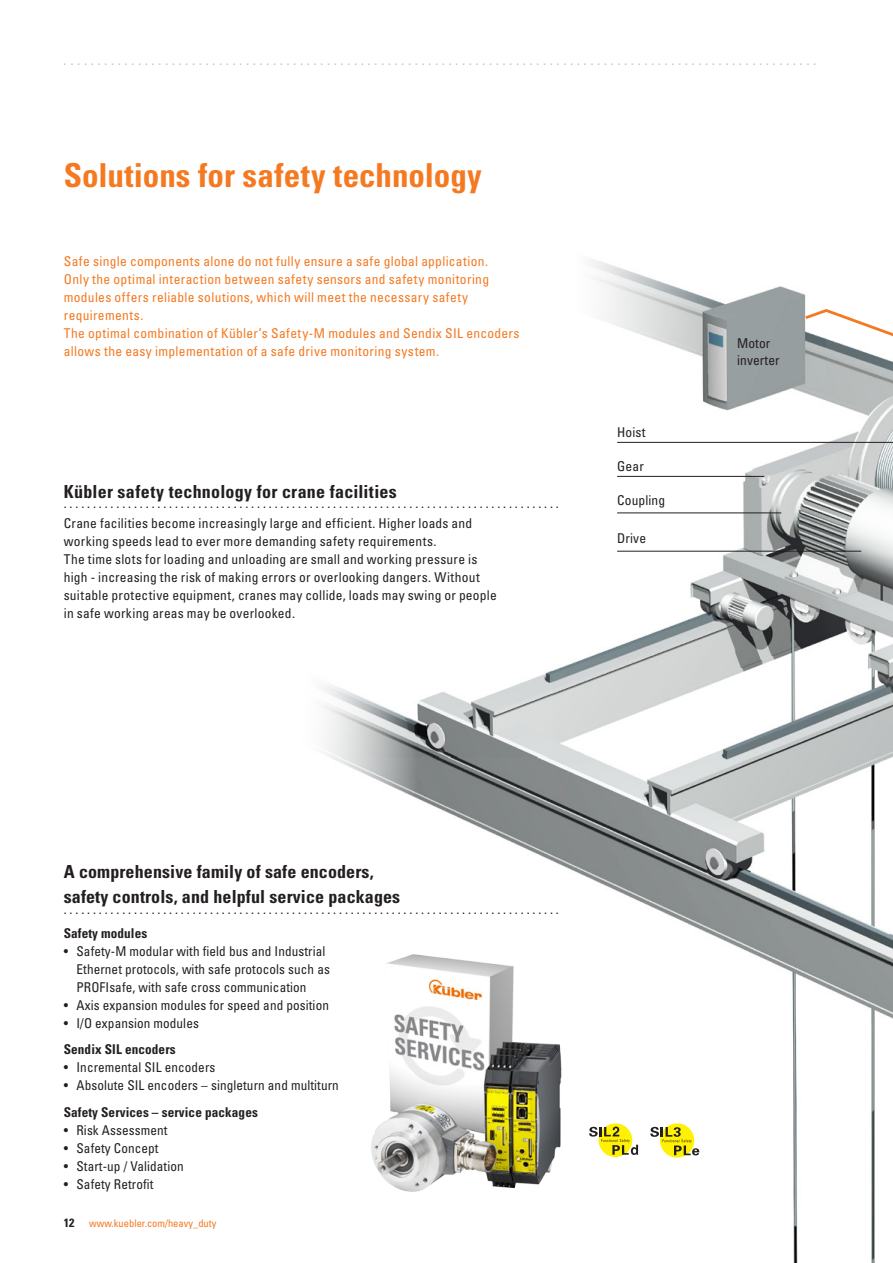
<style>
.page{position:relative;width:893px;height:1263px;background:#fff}
.page>*{position:absolute;margin:0;border:0;box-sizing:border-box;transform-origin:0 0}
.t1{font:700 condensed 33px "Univers LT Std";color:#f47921}
._9_Imagetext{font:700 condensed 18px "Univers";letter-spacing:.005em;color:#231f20}
.t2{font:700 condensed 18px "Univers LT Std";letter-spacing:.015em;color:#231f20}
.t3{font:condensed 15px "Univers LT Std";color:#9d9fa2}
.t4{font:condensed 13.5px/18px "Univers LT Std";letter-spacing:.015em;color:#231f20}
._9_Imagetext-2{font:condensed 13.5px "Univers";letter-spacing:.005em;color:#231f20}
.Imagetext{font:condensed 13.5px "Univers";letter-spacing:.025em;color:#f47921}
._9_Imagetext-3{font:700 condensed 13.5px "Univers";letter-spacing:.005em;color:#231f20}
.t5{font:700 condensed 12px "Univers";color:#231f20}
.t6{font:condensed 10.5px "Univers LT Std";color:#f47921}
</style>
<div class="page">
<img style="left:417px;top:259px;width:476px;height:1004px">
<img style="left:371px;top:916px;width:231px;height:320px">
<svg style="left:660px;top:1123px;width:34px;height:34px"></svg>
<svg style="left:650px;top:1127px;width:49px;height:28px"></svg>
<svg style="left:599px;top:1123px;width:33px;height:34px"></svg>
<svg style="left:589px;top:1126px;width:49px;height:29px"></svg>
<svg style="left:802px;top:307px;width:91px;height:273px"></svg>
<hr style="left:617px;top:476px;width:147px;height:1px;background:#231f20">
<hr style="left:617px;top:442px;width:276px;height:1px;background:#231f20">
<hr style="left:617px;top:512px;width:164px;height:1px;background:#231f20">
<hr style="left:617px;top:551px;width:244px;height:1px;background:#231f20">
<p class="t3" style="left:64px;top:50px;width:754px">. . . . . . . . . . . . . . . . . . . . . . . . . . . . . . . . . . . . . . . . . . . . . . . . . . . . . . . . . . . . . . . . . . . . . . . . . . . . . . . . . . . . . . . . . . . . . . . . . . . . . . . . . . . . . . . .</p>
<p class="t1" style="left:64px;top:155px;width:420px">Solutions for safety technology</p>
<p class="Imagetext" style="left:64px;top:253px;width:426px">Safe single components alone do not fully ensure a safe global application.</p>
<p class="Imagetext" style="left:64px;top:271px;width:427px">Only the optimal interaction between safety sensors and safety monitoring</p>
<p class="Imagetext" style="left:64px;top:289px;width:406px">modules offers reliable solutions, which will meet the necessary safety</p>
<p class="Imagetext" style="left:64px;top:307px;width:81px">requirements.</p>
<p class="Imagetext" style="left:64px;top:325px;width:457px">The optimal combination of Kübler’s Safety-M modules and Sendix SIL encoders</p>
<p class="Imagetext" style="left:64px;top:343px;width:377px">allows the easy implementation of a safe drive monitoring system.</p>
<p class="t2" style="left:64px;top:480px;width:335px">Kübler safety technology for crane facilities</p>
<p class="t4" style="left:64px;top:494px;width:497px">. . . . . . . . . . . . . . . . . . . . . . . . . . . . . . . . . . . . . . . . . . . . . . . . . . . . . . . . . . . . . . . . . . . . . . . . . . . . . . . . . . . . .</p>
<p class="t4" style="left:64px;top:514px;width:410px">Crane facilities become increasingly large and efficient. Higher loads and working speeds lead to ever more demanding safety requirements.</p>
<p class="t4" style="left:64px;top:550px;width:434px">The time slots for loading and unloading are small and working pressure is high - increasing the risk of making errors or overlooking dangers. Without suitable protective equipment, cranes may collide, loads may swing or people in safe working areas may be overlooked.</p>
<p class="_9_Imagetext-2" style="left:617px;top:423px;width:30px">Hoist</p>
<p class="_9_Imagetext-2" style="left:617px;top:457px;width:28px">Gear</p>
<p class="_9_Imagetext-2" style="left:617px;top:491px;width:49px">Coupling</p>
<p class="_9_Imagetext-2" style="left:617px;top:529px;width:30px">Drive</p>
<p class="_9_Imagetext-2" style="left:737px;top:335px;width:35px">Motor</p>
<p class="_9_Imagetext-2" style="left:737px;top:351px;width:44px">inverter</p>
<p class="_9_Imagetext" style="left:64px;top:860px;width:311px">A comprehensive family of safe encoders,</p>
<p class="_9_Imagetext" style="left:64px;top:886px;width:338px">safety controls, and helpful service packages</p>
<p class="t4" style="left:64px;top:899px;width:497px">. . . . . . . . . . . . . . . . . . . . . . . . . . . . . . . . . . . . . . . . . . . . . . . . . . . . . . . . . . . . . . . . . . . . . . . . . . . . . . . . . . . . .</p>
<p class="_9_Imagetext-3" style="left:64px;top:925px;width:85px">Safety modules</p>
<p class="_9_Imagetext-2" style="left:64px;top:942px;width:263px">• Safety-M modular with field bus and Industrial</p>
<p class="_9_Imagetext-2" style="left:77px;top:960px;width:255px">Ethernet protocols, with safe protocols such as</p>
<p class="_9_Imagetext-2" style="left:77px;top:978px;width:231px">PROFIsafe, with safe cross communication</p>
<p class="_9_Imagetext-2" style="left:64px;top:996px;width:267px">• Axis expansion modules for speed and position</p>
<p class="_9_Imagetext-2" style="left:64px;top:1014px;width:137px">• I/O expansion modules</p>
<p class="_9_Imagetext-3" style="left:64px;top:1041px;width:113px">Sendix SIL encoders</p>
<p class="_9_Imagetext-2" style="left:64px;top:1059px;width:153px">• Incremental SIL encoders</p>
<p class="_9_Imagetext-2" style="left:64px;top:1077px;width:277px">• Absolute SIL encoders – singleturn and multiturn</p>
<p class="_9_Imagetext-3" style="left:64px;top:1104px;width:196px">Safety Services – service packages</p>
<p class="_9_Imagetext-2" style="left:64px;top:1121px;width:105px">• Risk Assessment</p>
<p class="_9_Imagetext-2" style="left:64px;top:1139px;width:96px">• Safety Concept</p>
<p class="_9_Imagetext-2" style="left:64px;top:1157px;width:121px">• Start-up / Validation</p>
<p class="_9_Imagetext-2" style="left:64px;top:1175px;width:91px">• Safety Retrofit</p>
<p class="t5" style="left:64px;top:1215px;width:12px">12</p>
<p class="t6" style="left:89px;top:1216px;width:129px">www.kuebler.com/heavy_duty</p>
</div>
